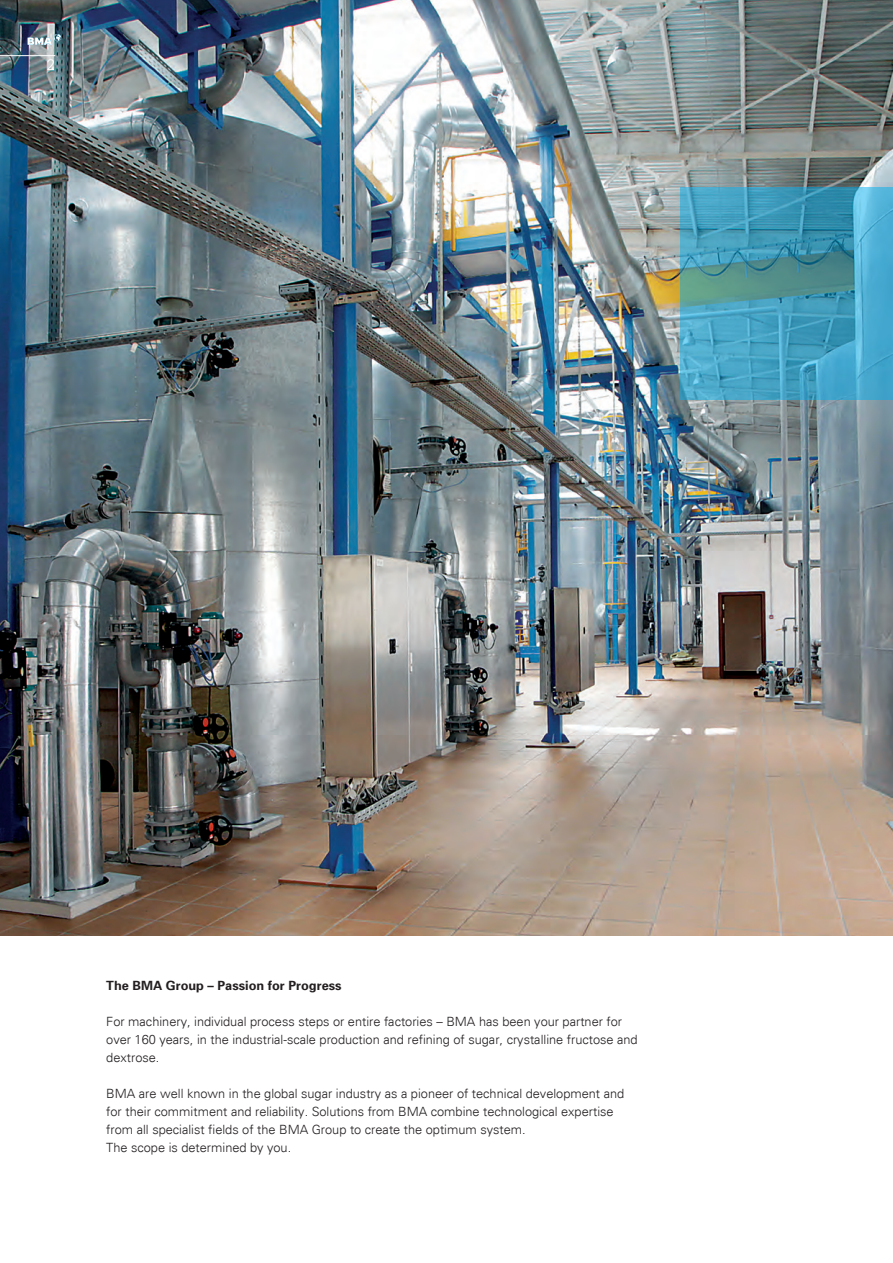
<style>
.page{position:relative;width:893px;height:1263px;background:#fff}
.page>*{position:absolute;margin:0;border:0;box-sizing:border-box;transform-origin:0 0}
.t1{font:300 15px "Univers";color:#fff}
.t2{font:300 12.75px/18px "Univers";color:#231f20}
.t3{font:700 12.75px "Univers 65";color:#231f20}
</style>
<div class="page">
<img style="left:0;top:0;width:893px;height:935px">
<svg style="left:28px;top:34px;width:33px;height:11px"></svg>
<hr style="left:0;top:55px;width:55px;height:1px;background:#fff">
<svg style="left:680px;top:187px;width:213px;height:213px;background:#479fbb"></svg>
<p class="t1" style="left:47px;top:56px;width:10px">2</p>
<p class="t3" style="left:106px;top:977px;width:237px">The BMA Group – Passion for Progress</p>
<p class="t2" style="left:106px;top:1012px;width:533px">For machinery, individual process steps or entire factories – BMA has been your partner for over 160 years, in the industrial-scale production and refining of sugar, crystalline fructose and dextrose.</p>
<p class="t2" style="left:106px;top:1084px;width:519px">BMA are well known in the global sugar industry as a pioneer of technical development and for their commitment and reliability. Solutions from BMA combine technological expertise from all specialist fields of the BMA Group to create the optimum system.<br>The scope is determined by you.</p>
</div>
